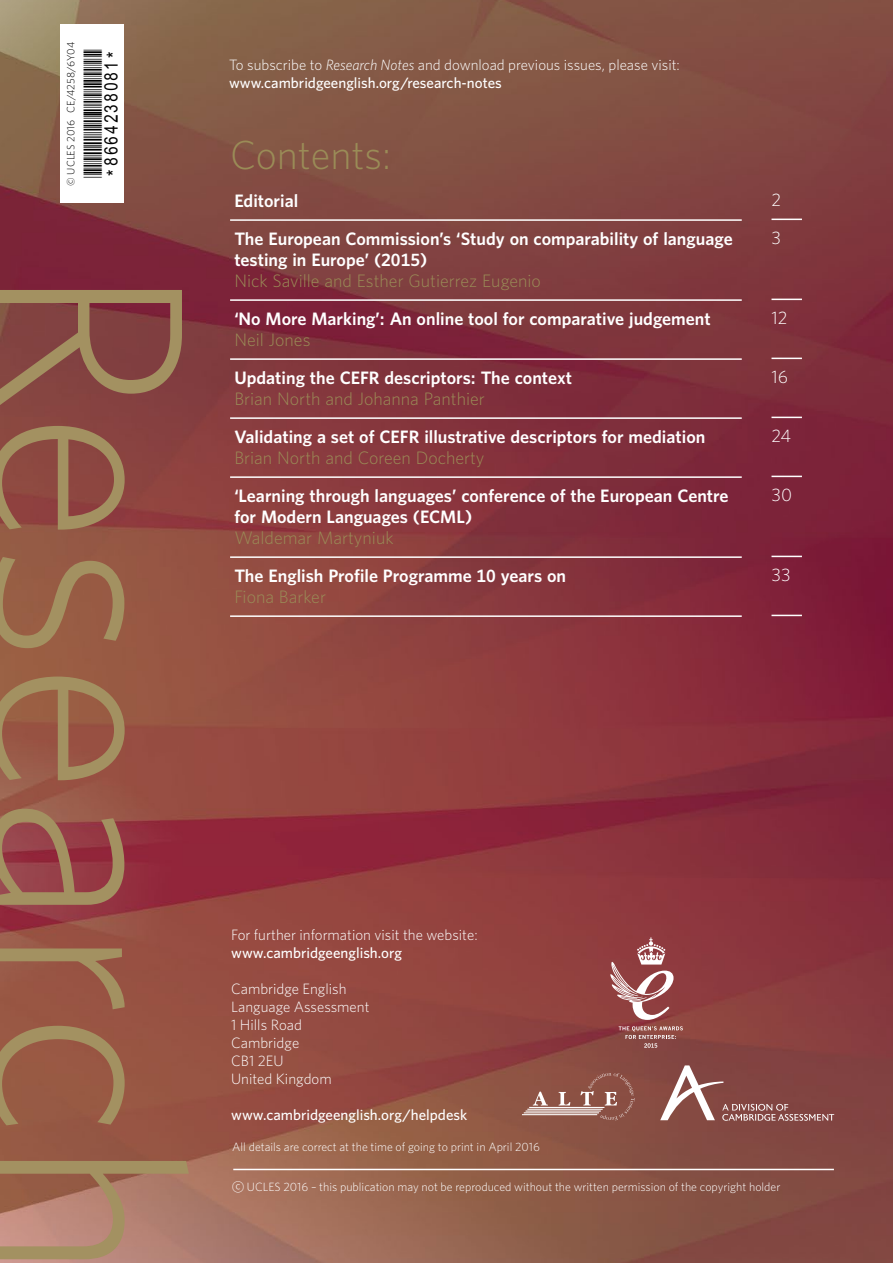
<style>
.page{position:relative;width:893px;height:1263px;background:#fff}
.page>*{position:absolute;margin:0;border:0;box-sizing:border-box;transform-origin:0 0}
.t1{font:300 273px "Whitney";color:#a39161}
.t2{font:300 40.5px "Whitney";color:#9a8c57}
.t3{font:18.3px "ABCC39 Short Text";color:#000}
.t4{font:600 18px/38px "Whitney";color:#fff}
.t5{font:300 18px "Whitney";color:#9a8c57}
.t6{font:300 18px/38px "Whitney";color:#fff}
.t7{font:300 15px/18px "Whitney";color:#fff}
.t8{font:500 15px "Whitney";color:#fff}
.t9{font:300 12px "Whitney";color:#fff}
.t10{font:300 10.65px "Whitney";color:#000}
.s1{font-style:italic}
.s2{font-weight:500}
.s3{font-family:"Whitney Index White Rd Lt";font-weight:400}
</style>
<div class="page">
<img style="left:0;top:0;width:893px;height:1263px">
<hr style="left:230px;top:219px;width:512px;height:2px;background:#fff">
<hr style="left:230px;top:299px;width:512px;height:2px;background:#fff">
<hr style="left:230px;top:358px;width:512px;height:2px;background:#fff">
<hr style="left:230px;top:417px;width:512px;height:2px;background:#fff">
<hr style="left:230px;top:476px;width:512px;height:2px;background:#fff">
<hr style="left:230px;top:556px;width:512px;height:2px;background:#fff">
<hr style="left:230px;top:615px;width:512px;height:2px;background:#fff">
<hr style="left:771px;top:219px;width:31px;height:1px;background:#fff">
<hr style="left:771px;top:299px;width:31px;height:1px;background:#fff">
<hr style="left:771px;top:358px;width:31px;height:1px;background:#fff">
<hr style="left:771px;top:417px;width:31px;height:1px;background:#fff">
<hr style="left:771px;top:476px;width:31px;height:1px;background:#fff">
<hr style="left:771px;top:556px;width:31px;height:1px;background:#fff">
<hr style="left:771px;top:615px;width:31px;height:1px;background:#fff">
<hr style="left:233px;top:1169px;width:601px;height:1px;background:#fff">
<svg style="left:533px;top:1091px;width:15px;height:14px"></svg>
<svg style="left:559px;top:1092px;width:11px;height:14px"></svg>
<hr style="left:522px;top:1114px;width:75px;height:1px;background:#fff">
<hr style="left:524px;top:1112px;width:75px;height:1px;background:#fff">
<hr style="left:526px;top:1110px;width:75px;height:1px;background:#fff">
<hr style="left:527px;top:1109px;width:76px;height:1px;background:#fff">
<hr style="left:529px;top:1107px;width:75px;height:1px;background:#fff">
<svg style="left:580px;top:1073px;width:55px;height:47px;background:#99655b"></svg>
<svg style="left:660px;top:1065px;width:174px;height:56px;background:#935e5b"></svg>
<svg style="left:610px;top:937px;width:64px;height:83px;background:#a96a6c"></svg>
<svg style="left:619px;top:1026px;width:64px;height:22px"></svg>
<div style="left:60px;top:24px;width:63px;height:179px;background:#fff"></div>
<p class="t10" style="left:64px;top:186px;width:145px;rotate:-90deg">© UCLES 2016 CE/4258/6Y04</p>
<p class="t3" style="left:100px;top:178px;width:129px;rotate:-90deg">*8664238081*</p>
<h1 class="t1" style="left:271px;top:263px;width:1019px;rotate:90deg">Research</h1>
<p class="t7" style="left:229px;top:56px;width:452px">To subscribe to <span class="s1">Research Notes</span> and download previous issues, please visit: <span class="s2">www.cambridgeenglish.org/research-notes</span></p>
<h2 class="t2" style="left:230px;top:127px;width:162px">Contents:</h2>
<p class="t4" style="left:234px;top:181px;width:500px">Editorial<br>The European Commission’s ‘Study on comparability of language</p>
<p class="t4" style="left:234px;top:240px;width:194px">testing in Europe’ (2015)</p>
<p class="t5" style="left:234px;top:268px;width:308px">Nick Saville and Esther Gutierrez Eugenio</p>
<p class="t4" style="left:234px;top:299px;width:478px">‘No More Marking’: An online tool for comparative judgement</p>
<p class="t5" style="left:234px;top:327px;width:78px">Neil Jones</p>
<p class="t4" style="left:234px;top:358px;width:339px">Updating the CEFR descriptors: The context</p>
<p class="t5" style="left:234px;top:386px;width:252px">Brian North and Johanna Panthier</p>
<p class="t4" style="left:234px;top:417px;width:473px">Validating a set of CEFR illustrative descriptors for mediation</p>
<p class="t5" style="left:234px;top:445px;width:252px">Brian North and Coreen Docherty</p>
<p class="t4" style="left:234px;top:485px;width:496px;line-height:21px">‘Learning through languages’ conference of the European Centre for Modern Languages (ECML)</p>
<p class="t5" style="left:234px;top:525px;width:161px">Waldemar Martyniuk</p>
<p class="t4" style="left:234px;top:556px;width:333px">The English Profile Programme 10 years on</p>
<p class="t5" style="left:234px;top:584px;width:93px">Fiona Barker</p>
<p class="t6" style="left:771px;top:180px;width:11px">2<br>3</p>
<p class="t6" style="left:771px;top:298px;width:18px">12</p>
<p class="t6" style="left:771px;top:357px;width:18px">16</p>
<p class="t6" style="left:771px;top:416px;width:21px">24</p>
<p class="t6" style="left:771px;top:475px;width:22px">30</p>
<p class="t6" style="left:771px;top:555px;width:21px">33</p>
<p class="t7" style="left:231px;top:925px;width:248px">For further information visit the website:</p>
<p class="t8" style="left:231px;top:943px;width:172px">www.cambridgeenglish.org</p>
<p class="t7" style="left:231px;top:979px;width:140px">Cambridge English<br>Language Assessment<br>1 Hills Road<br>Cambridge<br>CB1 2EU<br>United Kingdom</p>
<p class="t8" style="left:231px;top:1105px;width:238px">www.cambridgeenglish.org/helpdesk</p>
<p class="t9" style="left:232px;top:1138px;width:309px">All details are correct at the time of going to print in April 2016</p>
<p class="t9" style="left:232px;top:1178px;width:550px"><span class="s3">C</span> UCLES 2016 – this publication may not be reproduced without the written permission of the copyright holder</p>
</div>
